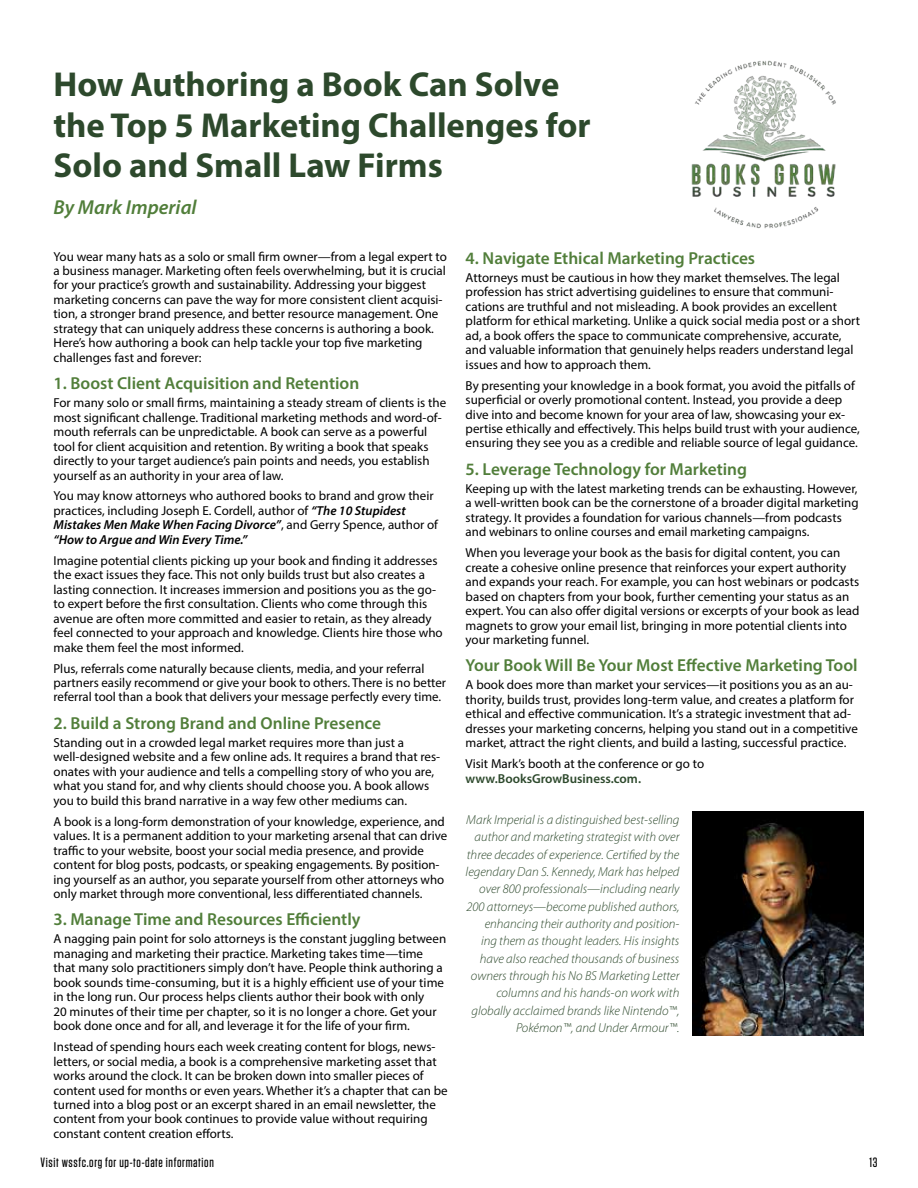
<style>
.page{position:relative;width:918px;height:1188px;background:#fff}
.page>*{position:absolute;margin:0;border:0;box-sizing:border-box;transform-origin:0 0}
.t1{font:700 34.65px/40.5px "Myriad Pro";color:#2d492c}
.t2{font:italic 600 20.25px "Myriad Pro";color:#517e3a}
.t3{font:600 17.4px "Myriad Pro";color:#517e3a}
.t4{font:500 13.5px "Tungsten";letter-spacing:.05em;color:#000}
.t5{font:13.05px/14.4px "Myriad Pro";color:#000}
.t6{font:italic 300 13.05px/17.4px "Myriad Pro";color:#2d492c;text-align:right}
.t7{font:600 13.05px "Myriad Pro";color:#2d492c}
.s1{font-weight:600;font-style:italic}
</style>
<div class="page">
<img style="left:693px;top:812px;width:170px;height:224px">
<img style="left:691px;top:60px;width:145px;height:169px">
<h1 class="t1" style="left:54px;top:63px;width:539px">How Authoring a Book Can Solve the Top 5 Marketing Challenges for<br>Solo and Small Law Firms</h1>
<h2 class="t2" style="left:54px;top:195px;width:145px">By Mark Imperial</h2>
<p class="t5" style="left:54px;top:249px;width:395px">You wear many hats as a solo or small firm owner—from a legal expert to a business manager. Marketing often feels overwhelming, but it is crucial for your practice’s growth and sustainability. Addressing your biggest marketing concerns can pave the way for more consistent client acquisi&shy;tion, a stronger brand presence, and better resource management. One strategy that can uniquely address these concerns is authoring a book.<br>Here’s how authoring a book can help tackle your top five marketing challenges fast and forever:</p>
<h3 class="t3" style="left:54px;top:372px;width:307px">1. Boost Client Acquisition and Retention</h3>
<p class="t5" style="left:54px;top:395px;width:394px">For many solo or small firms, maintaining a steady stream of clients is the most significant challenge. Traditional marketing methods and word-of&shy;mouth referrals can be unpredictable. A book can serve as a powerful tool for client acquisition and retention. By writing a book that speaks directly to your target audience’s pain points and needs, you establish yourself as an authority in your area of law.</p>
<p class="t5" style="left:54px;top:489px;width:386px">You may know attorneys who authored books to brand and grow their practices, including Joseph E. Cordell, author of <span class="s1">“The 10 Stupidest Mistakes Men Make When Facing Divorce”</span>, and Gerry Spence, author of <span class="s1">“How to Argue and Win Every Time.”</span></p>
<p class="t5" style="left:54px;top:553px;width:391px">Imagine potential clients picking up your book and finding it addresses the exact issues they face. This not only builds trust but also creates a lasting connection. It increases immersion and positions you as the go&shy;to expert before the first consultation. Clients who come through this avenue are often more committed and easier to retain, as they already feel connected to your approach and knowledge. Clients hire those who make them feel the most informed.</p>
<p class="t5" style="left:54px;top:661px;width:394px">Plus, referrals come naturally because clients, media, and your referral partners easily recommend or give your book to others. There is no better referral tool than a book that delivers your message perfectly every time.</p>
<h3 class="t3" style="left:54px;top:712px;width:329px">2. Build a Strong Brand and Online Presence</h3>
<p class="t5" style="left:54px;top:735px;width:388px">Standing out in a crowded legal market requires more than just a well-designed website and a few online ads. It requires a brand that res&shy;onates with your audience and tells a compelling story of who you are, what you stand for, and why clients should choose you. A book allows you to build this brand narrative in a way few other mediums can.</p>
<p class="t5" style="left:54px;top:814px;width:395px">A book is a long-form demonstration of your knowledge, experience, and values. It is a permanent addition to your marketing arsenal that can drive traffic to your website, boost your social media presence, and provide content for blog posts, podcasts, or speaking engagements. By position&shy;ing yourself as an author, you separate yourself from other attorneys who only market through more conventional, less differentiated channels.</p>
<h3 class="t3" style="left:54px;top:908px;width:308px">3. Manage Time and Resources Efficiently</h3>
<p class="t5" style="left:54px;top:932px;width:394px">A nagging pain point for solo attorneys is the constant juggling between managing and marketing their practice. Marketing takes time—time that many solo practitioners simply don’t have. People think authoring a book sounds time-consuming, but it is a highly efficient use of your time in the long run. Our process helps clients author their book with only<br>20 minutes of their time per chapter, so it is no longer a chore. Get your book done once and for all, and leverage it for the life of your firm.</p>
<p class="t5" style="left:54px;top:1039px;width:396px">Instead of spending hours each week creating content for blogs, news&shy;letters, or social media, a book is a comprehensive marketing asset that works around the clock. It can be broken down into smaller pieces of content used for months or even years. Whether it’s a chapter that can be turned into a blog post or an excerpt shared in an email newsletter, the content from your book continues to provide value without requiring constant content creation efforts.</p>
<h3 class="t3" style="left:466px;top:247px;width:291px">4. Navigate Ethical Marketing Practices</h3>
<p class="t5" style="left:466px;top:270px;width:396px">Attorneys must be cautious in how they market themselves. The legal profession has strict advertising guidelines to ensure that communi&shy;cations are truthful and not misleading. A book provides an excellent platform for ethical marketing. Unlike a quick social media post or a short ad, a book offers the space to communicate comprehensive, accurate, and valuable information that genuinely helps readers understand legal issues and how to approach them.</p>
<p class="t5" style="left:466px;top:378px;width:396px">By presenting your knowledge in a book format, you avoid the pitfalls of superficial or overly promotional content. Instead, you provide a deep dive into and become known for your area of law, showcasing your ex&shy;pertise ethically and effectively. This helps build trust with your audience, ensuring they see you as a credible and reliable source of legal guidance.</p>
<h3 class="t3" style="left:466px;top:458px;width:283px">5. Leverage Technology for Marketing</h3>
<p class="t5" style="left:466px;top:481px;width:394px">Keeping up with the latest marketing trends can be exhausting. However, a well-written book can be the cornerstone of a broader digital marketing strategy. It provides a foundation for various channels—from podcasts and webinars to online courses and email marketing campaigns.</p>
<p class="t5" style="left:466px;top:546px;width:395px">When you leverage your book as the basis for digital content, you can create a cohesive online presence that reinforces your expert authority and expands your reach. For example, you can host webinars or podcasts based on chapters from your book, further cementing your status as an expert. You can also offer digital versions or excerpts of your book as lead magnets to grow your email list, bringing in more potential clients into your marketing funnel.</p>
<h3 class="t3" style="left:466px;top:654px;width:393px">Your Book Will Be Your Most Effective Marketing Tool</h3>
<p class="t5" style="left:466px;top:678px;width:394px">A book does more than market your services—it positions you as an au&shy;thority, builds trust, provides long-term value, and creates a platform for ethical and effective communication. It’s a strategic investment that ad&shy;dresses your marketing concerns, helping you stand out in a competitive market, attract the right clients, and build a lasting, successful practice.</p>
<p class="t5" style="left:466px;top:756px;width:240px">Visit Mark’s booth at the conference or go to</p>
<p class="t7" style="left:466px;top:770px;width:177px">www.BooksGrowBusiness.com.</p>
<p class="t6" style="left:466px;top:811px;width:215px">Mark Imperial is a distinguished best-selling author and marketing strategist with over three decades of experience. Certified by the legendary Dan S. Kennedy, Mark has helped over 800 professionals—including nearly 200 attorneys—become published authors, enhancing their authority and position&shy;ing them as thought leaders. His insights have also reached thousands of business owners through his No BS Marketing Letter columns and his hands-on work with globally acclaimed brands like Nintendo™, Pokémon™, and Under Armour™.</p>
<p class="t4" style="left:40px;top:1155px;width:175px">Visit wssfc.org for up-to-date information</p>
<p class="t4" style="left:869px;top:1155px;width:10px">13</p>
</div>
